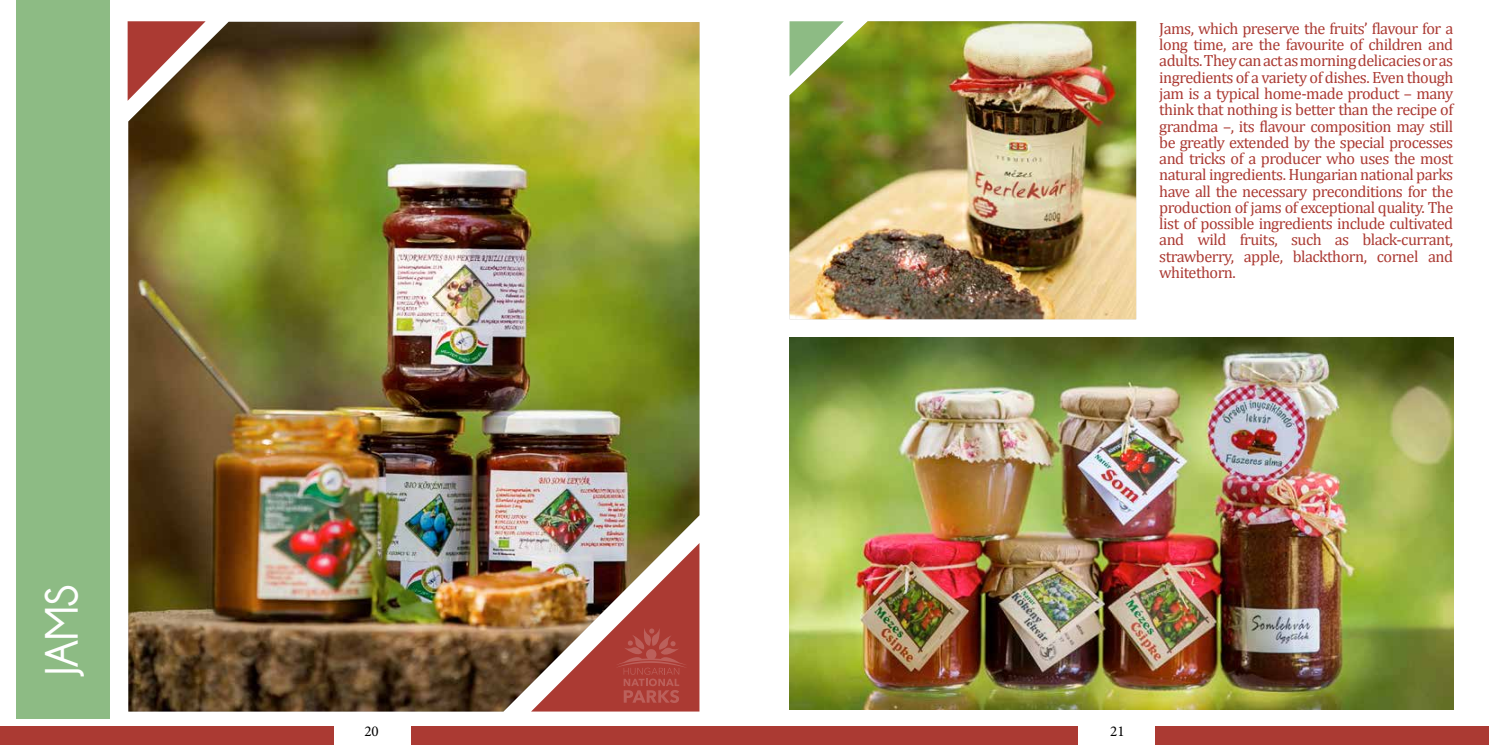
<style>
.page{position:relative;width:1489px;height:745px;background:#fff}
.page>*{position:absolute;margin:0;border:0;box-sizing:border-box;transform-origin:0 0}
.t1{font:700 47.12px "Champagne&Limousines";color:#fff}
.t2{font:16.25px/16.2px "Cambria";letter-spacing:-.03em;color:#ab3a33;text-align:justify}
.t3{font:15px "Minion Pro";color:#000}
</style>
<div class="page">
<div style="left:0;top:725px;width:1488px;height:19px;background:#ab3a33"></div>
<div style="left:334px;top:706px;width:76px;height:38px;background:#fff"></div>
<div style="left:1078px;top:706px;width:76px;height:38px;background:#fff"></div>
<img style="left:789px;top:337px;width:664px;height:372px">
<img style="left:128px;top:22px;width:571px;height:689px">
<svg style="left:128px;top:21px;width:78px;height:80px"></svg>
<div style="left:17px;top:0;width:93px;height:718px;background:#8dbb84"></div>
<img style="left:789px;top:21px;width:347px;height:298px">
<svg style="left:789px;top:21px;width:54px;height:55px"></svg>
<img style="left:531px;top:542px;width:168px;height:169px">
<h1 class="t1" style="left:35px;top:674px;width:89px;rotate:-90deg">Jams</h1>
<p class="t2" style="left:1159px;top:20px;width:296px">Jams, which preserve the fruits’ flavour for a long time, are the favourite of children and adults. They can act as morning delicacies or as ingredients of a variety of dishes. Even though jam is a typical home-made product – many think that nothing is better than the recipe of grandma –, its flavour composition may still be greatly extended by the special processes and tricks of a producer who uses the most natural ingredients. Hungarian national parks have all the necessary preconditions for the production of jams of exceptional quality. The list of possible ingredients include cultivated and wild fruits, such as black-currant, strawberry, apple, blackthorn, cornel and whitethorn.</p>
<p class="t3" style="left:364px;top:720px;width:16px">20</p>
<p class="t3" style="left:1110px;top:720px;width:16px">21</p>
</div>
